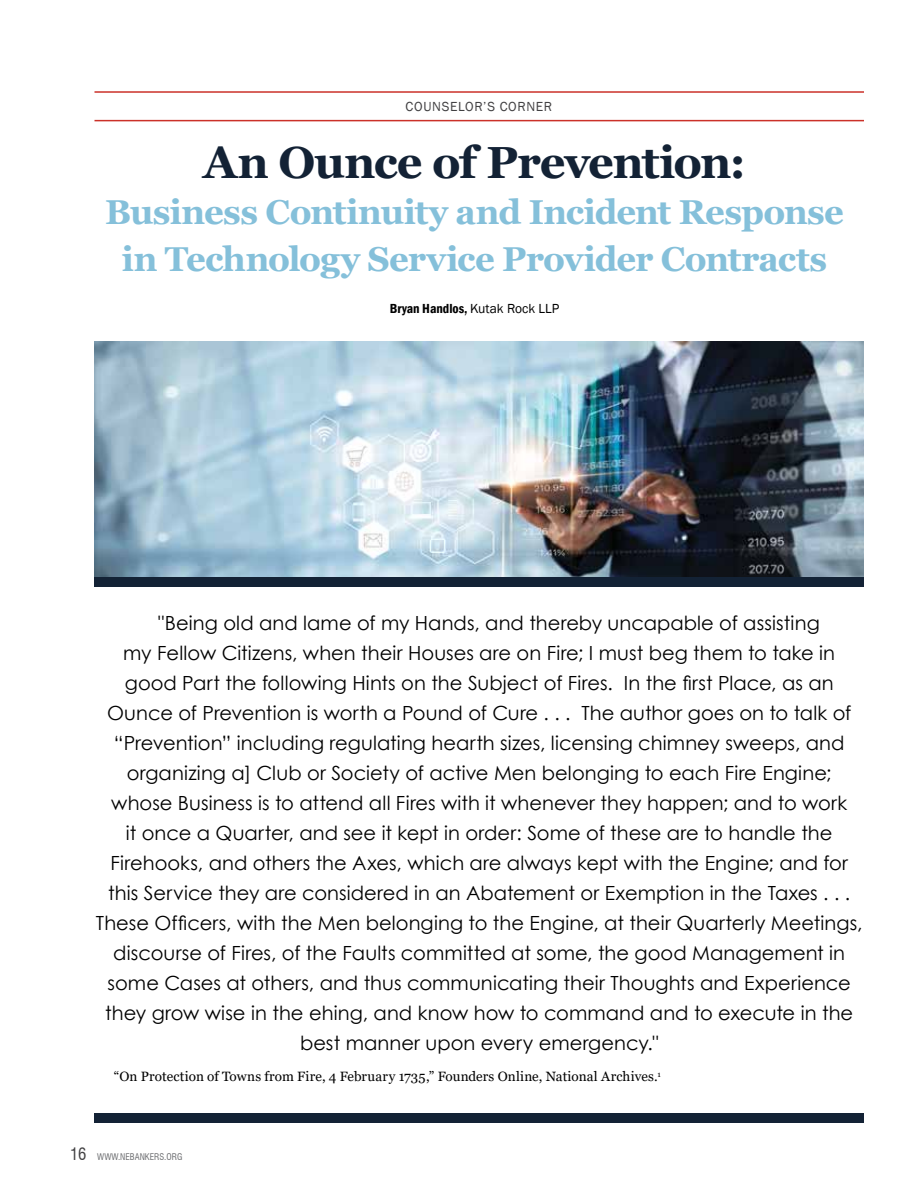
<style>
.page{position:relative;width:918px;height:1188px;background:#fff}
.page>*{position:absolute;margin:0;border:0;box-sizing:border-box;transform-origin:0 0}
.t1{font:700 45px "Georgia";letter-spacing:-.025em;color:#132235}
.t2{font:700 34.5px/46.5px "Georgia";letter-spacing:-.025em;color:#85c0da;text-align:center}
.t3{font:19.5px "Century Gothic";color:#000}
.t4{font:13.5px "Georgia";letter-spacing:.01em;color:#000}
.t5{font:600 condensed 13.5px "Franklin Gothic";color:#000}
.t6{font:13.5px "Franklin Gothic";letter-spacing:.05em;color:#414042}
.t7{font:condensed 9px "Swiss 721 BT";color:#6d6e71}
.s1{font-weight:400;font-stretch:normal}
.s2{font-size:16.5px;color:#414042}
</style>
<div class="page">
<img style="left:94px;top:342px;width:770px;height:236px">
<hr style="left:94px;top:120px;width:770px;height:1px;background:#cb3129">
<hr style="left:94px;top:91px;width:770px;height:2px;background:#cb3129">
<div style="left:94px;top:1113px;width:770px;height:10px;background:#132235"></div>
<div style="left:94px;top:578px;width:770px;height:9px;background:#132235"></div>
<p class="t6" style="left:406px;top:99px;width:148px">COUNSELOR’S CORNER</p>
<h1 class="t1" style="left:203px;top:133px;width:544px">An Ounce of Prevention:</h1>
<h2 class="t2" style="left:105px;top:189px;width:740px">Business Continuity and Incident Response in Technology Service Provider Contracts</h2>
<p class="t5" style="left:390px;top:300px;width:171px">Bryan Handlos, <span class="s1">Kutak Rock LLP</span></p>
<p class="t3" style="left:158px;top:610px;width:663px">"Being old and lame of my Hands, and thereby uncapable of assisting</p>
<p class="t3" style="left:123px;top:640px;width:713px">my Fellow Citizens, when their Houses are on Fire; I must beg them to take in</p>
<p class="t3" style="left:125px;top:670px;width:710px">good Part the following Hints on the Subject of Fires. In the first Place, as an</p>
<p class="t3" style="left:107px;top:700px;width:746px">Ounce of Prevention is worth a Pound of Cure . . . The author goes on to talk of</p>
<p class="t3" style="left:114px;top:730px;width:732px">“Prevention” including regulating hearth sizes, licensing chimney sweeps, and</p>
<p class="t3" style="left:127px;top:760px;width:706px">organizing a] Club or Society of active Men belonging to each Fire Engine;</p>
<p class="t3" style="left:111px;top:790px;width:737px">whose Business is to attend all Fires with it whenever they happen; and to work</p>
<p class="t3" style="left:126px;top:820px;width:708px">it once a Quarter, and see it kept in order: Some of these are to handle the</p>
<p class="t3" style="left:111px;top:850px;width:739px">Firehooks, and others the Axes, which are always kept with the Engine; and for</p>
<p class="t3" style="left:108px;top:880px;width:744px">this Service they are considered in an Abatement or Exemption in the Taxes . . .</p>
<p class="t3" style="left:96px;top:910px;width:768px">These Officers, with the Men belonging to the Engine, at their Quarterly Meetings,</p>
<p class="t3" style="left:113px;top:940px;width:733px">discourse of Fires, of the Faults committed at some, the good Management in</p>
<p class="t3" style="left:108px;top:970px;width:745px">some Cases at others, and thus communicating their Thoughts and Experience</p>
<p class="t3" style="left:105px;top:1000px;width:750px">they grow wise in the ehing, and know how to command and to execute in the</p>
<p class="t3" style="left:300px;top:1030px;width:360px">best manner upon every emergency."</p>
<p class="t4" style="left:114px;top:1068px;width:548px">“On Protection of Towns from Fire, 4 February 1735,” Founders Online, National Archives.<sup>1</sup></p>
<p class="t7" style="left:70px;top:1152px;width:114px"><span class="s2">16</span> WWW.NEBANKERS.ORG</p>
</div>
